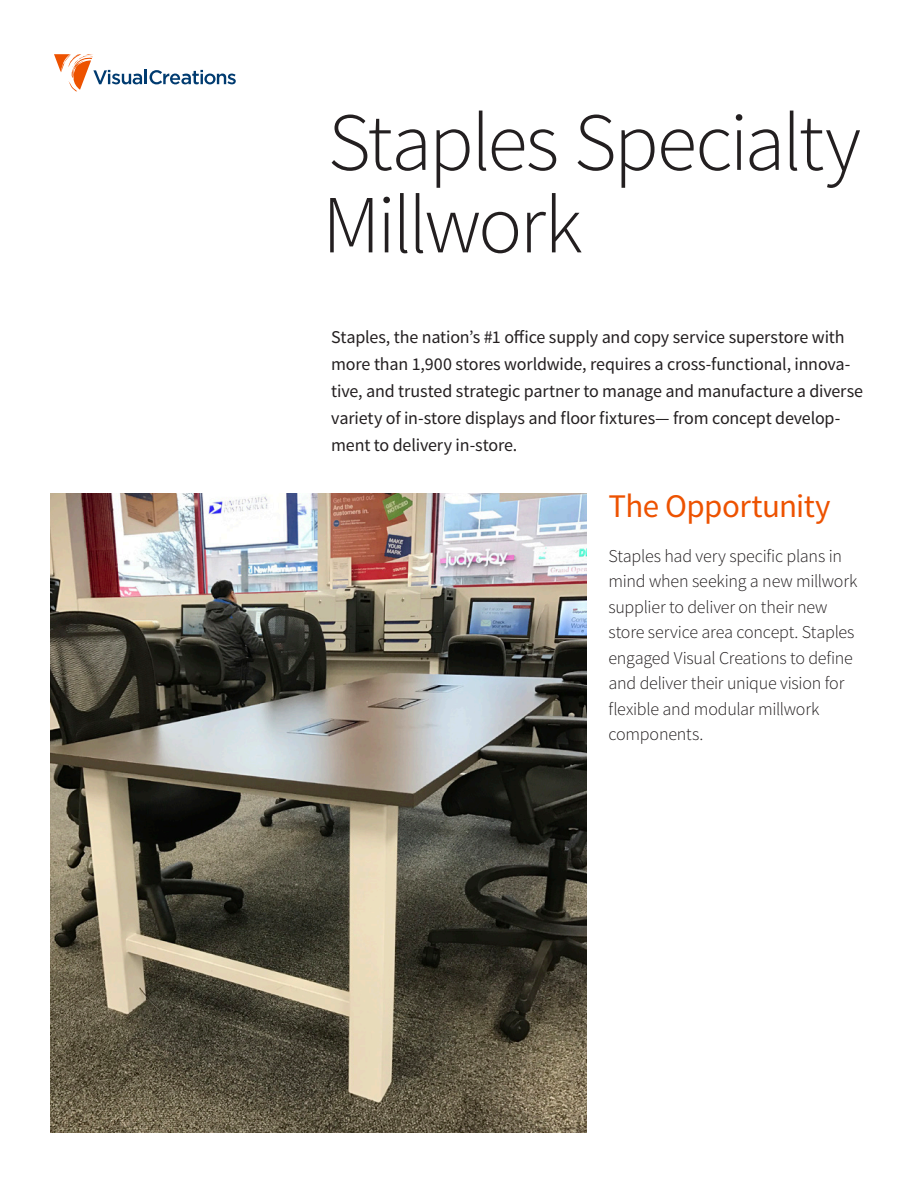
<style>
.page{position:relative;width:918px;height:1188px;background:#fff}
.page>*{position:absolute;margin:0;border:0;box-sizing:border-box;transform-origin:0 0}
.Titles_Main___42_42{font:300 82.5px "Source Sans Pro";letter-spacing:-.035em;color:#231f20}
.Headers{font:33px "Source Sans Pro";letter-spacing:-.02em;color:#ed5200}
.Body_Regular___12_18{font:18px/27px "Source Sans Pro";letter-spacing:-.01em;color:#231f20}
.Body_Text___12_17{font:300 18px/25.5px "Source Sans Pro";letter-spacing:-.01em;color:#231f20}
</style>
<div class="page">
<hr style="left:144px;top:70px;width:3px;height:14px;background:#003b70">
<svg style="left:150px;top:70px;width:86px;height:14px"></svg>
<svg style="left:54px;top:54px;width:88px;height:37px"></svg>
<img style="left:50px;top:493px;width:537px;height:640px">
<p class="Titles_Main___42_42" style="left:328px;top:92px;width:535px">Staples Specialty</p>
<p class="Titles_Main___42_42" style="left:322px;top:175px;width:262px">Millwork</p>
<p class="Body_Regular___12_18" style="left:331px;top:324px;width:533px">Staples, the nation’s #1 office supply and copy service superstore with more than 1,900 stores worldwide, requires a cross-functional, innova&shy;tive, and trusted strategic partner to manage and manufacture a diverse variety of in-store displays and floor fixtures— from concept develop&shy;ment to delivery in-store.</p>
<p class="Headers" style="left:608px;top:485px;width:224px">The Opportunity</p>
<p class="Body_Text___12_17" style="left:608px;top:543px;width:251px">Staples had very specific plans in mind when seeking a new millwork supplier to deliver on their new store service area concept. Staples engaged Visual Creations to define and deliver their unique vision for flexible and modular millwork components.</p>
</div>
